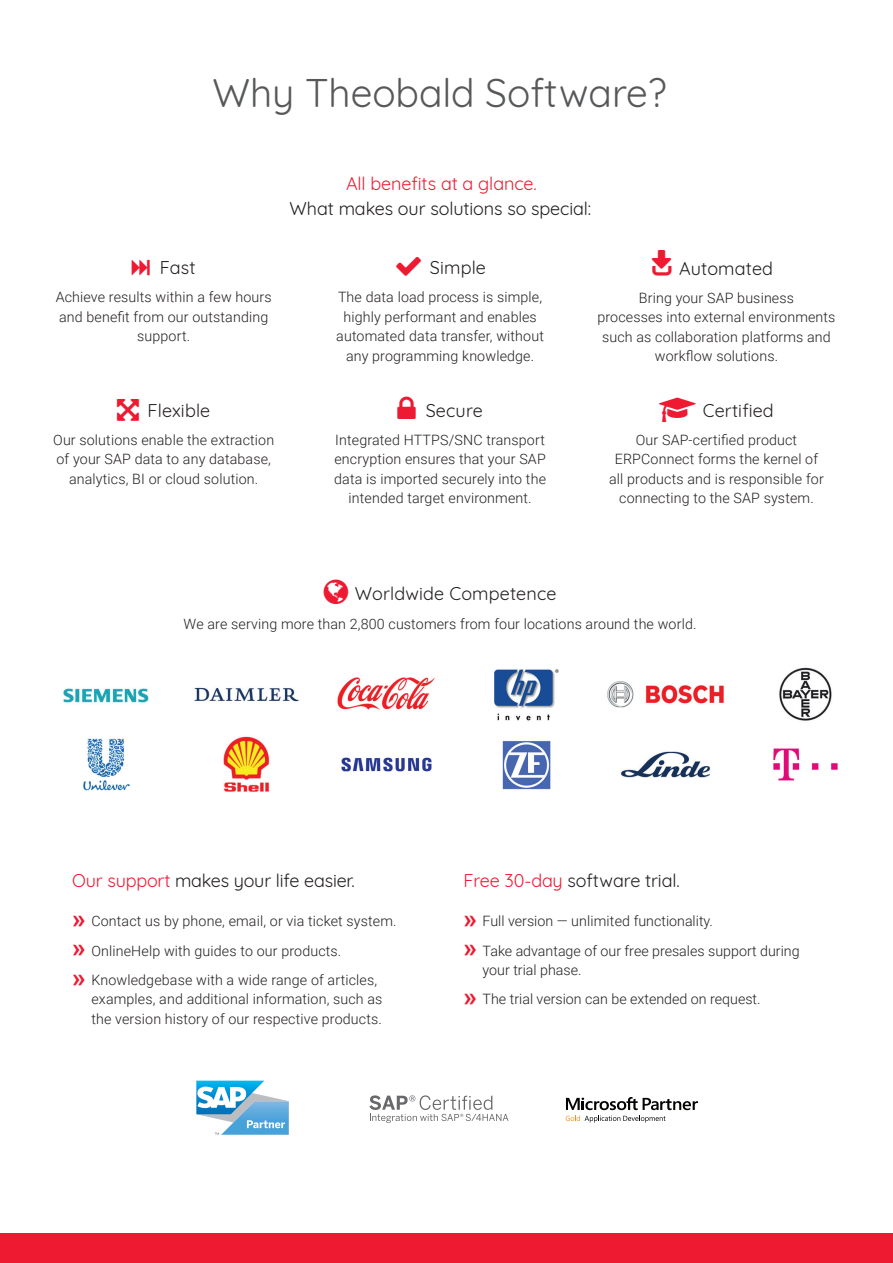
<style>
.page{position:relative;width:893px;height:1263px;background:#fff}
.page>*{position:absolute;margin:0;border:0;box-sizing:border-box;transform-origin:0 0}
.t1{font:39px "Quicksand";color:#57585a}
.t2{font:18px "Quicksand";letter-spacing:-.005em;color:#231f20}
.t3{font:18px "Quicksand";letter-spacing:-.005em;color:#ed1a32}
.t4{font:300 14.25px/19.5px "Roboto";letter-spacing:.01em;color:#231f20;text-align:center}
.s1{color:#ed1a32}
.s2{font-weight:700;font-size:27px;color:#ed1a32}
</style>
<div class="page">
<img style="left:194px;top:687px;width:105px;height:15px">
<img style="left:621px;top:751px;width:89px;height:27px">
<img style="left:223px;top:736px;width:47px;height:56px">
<img style="left:607px;top:681px;width:117px;height:27px">
<img style="left:63px;top:688px;width:86px;height:15px">
<img style="left:83px;top:738px;width:47px;height:53px">
<img style="left:779px;top:667px;width:53px;height:54px">
<img style="left:337px;top:677px;width:98px;height:33px">
<img style="left:341px;top:757px;width:91px;height:15px">
<img style="left:494px;top:669px;width:65px;height:52px">
<img style="left:773px;top:748px;width:65px;height:33px">
<img style="left:502px;top:741px;width:49px;height:49px">
<div style="left:0;top:1233px;width:893px;height:30px;background:#ed1a32"></div>
<svg style="left:196px;top:1081px;width:93px;height:54px"></svg>
<svg style="left:369px;top:1095px;width:139px;height:28px"></svg>
<svg style="left:566px;top:1097px;width:132px;height:25px"></svg>
<h1 class="t1" style="left:213px;top:63px;width:456px">Why Theobald Software?</h1>
<p class="t2" style="left:160px;top:254px;width:37px">Fast</p>
<p class="t4" style="left:56px;top:287px;width:217px">Achieve results within a few hours and benefit from our outstanding support.</p>
<p class="t2" style="left:148px;top:396px;width:64px">Flexible</p>
<p class="t4" style="left:53px;top:429px;width:222px">Our solutions enable the extraction of your SAP data to any database, analytics, BI or cloud solution.</p>
<p class="t3" style="left:346px;top:170px;width:192px">All benefits at a glance.</p>
<p class="t2" style="left:290px;top:194px;width:303px">What makes our solutions so special:</p>
<p class="t2" style="left:430px;top:254px;width:58px">Simple</p>
<p class="t4" style="left:336px;top:287px;width:209px">The data load process is simple, highly performant and enables automated data transfer, without any programming knowledge.</p>
<p class="t2" style="left:426px;top:396px;width:59px">Secure</p>
<p class="t4" style="left:334px;top:429px;width:213px">Integrated HTTPS/SNC transport encryption ensures that your SAP data is imported securely into the intended target environment.</p>
<p class="t2" style="left:679px;top:254px;width:95px">Automated</p>
<p class="t4" style="left:597px;top:287px;width:240px">Bring your SAP business<br>processes into external environments such as collaboration platforms and workflow solutions.</p>
<p class="t2" style="left:703px;top:396px;width:72px">Certified</p>
<p class="t4" style="left:609px;top:429px;width:216px">Our SAP-certified product<br>ERPConnect forms the kernel of all products and is responsible for connecting to the SAP system.</p>
<p class="t2" style="left:355px;top:579px;width:203px">Worldwide Competence</p>
<p class="t4" style="left:184px;top:614px;width:514px">We are serving more than 2,800 customers from four locations around the world.</p>
<p class="t2" style="left:72px;top:867px;width:284px"><span class="s1">Our support</span> makes your life easier.</p>
<p class="t4" style="left:72px;top:906px;width:326px;line-height:29.2px;text-align:left"><span class="s2">»</span> Contact us by phone, email, or via ticket system. <span class="s2">»</span> OnlineHelp with guides to our products.<br><span class="s2">»</span> Knowledgebase with a wide range of articles,</p>
<p class="t4" style="left:91px;top:989px;width:293px;text-align:left">examples, and additional information, such as the version history of our respective products.</p>
<p class="t2" style="left:463px;top:867px;width:218px"><span class="s1">Free 30-day</span> software trial.</p>
<p class="t4" style="left:463px;top:906px;width:338px;line-height:29.2px;text-align:left"><span class="s2">»</span> Full version — unlimited functionality.<br><span class="s2">»</span> Take advantage of our free presales support during</p>
<p class="t4" style="left:463px;top:955px;width:299px;line-height:29.2px;text-align:left;text-indent:19px">your trial phase.<br><span class="s2">»</span> The trial version can be extended on request.</p>
</div>
